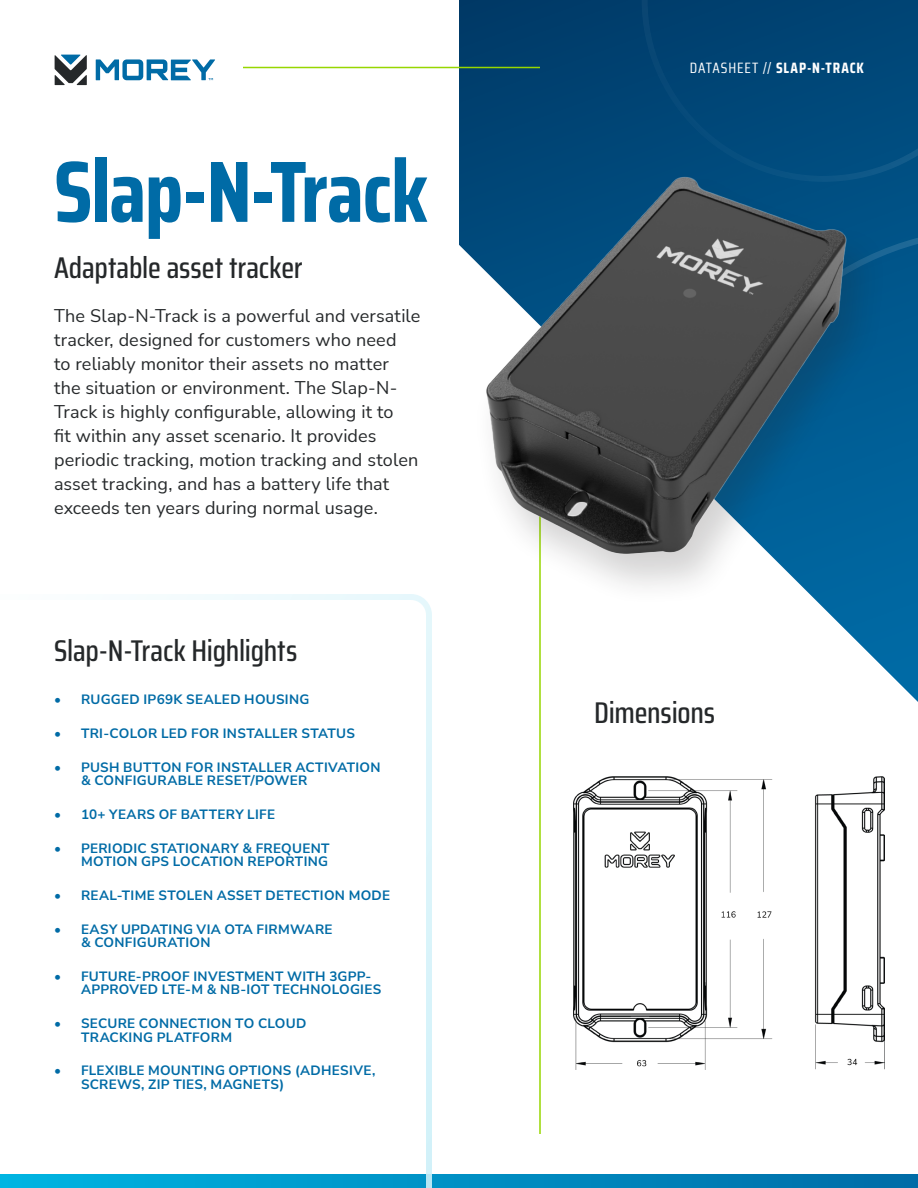
<style>
.page{position:relative;width:918px;height:1188px;background:#fff}
.page>*{position:absolute;margin:0;border:0;box-sizing:border-box;transform-origin:0 0}
.t1{font:700 87px "Saira Condensed";color:#006ba6}
.t2{font:500 30px "Saira Condensed";letter-spacing:-.005em;color:#25282a}
.Intro{font:18px/24px "Nunito Sans";letter-spacing:.005em;color:#25282a}
.t3{font:700 15px "Saira Condensed";letter-spacing:.065em;color:#fff}
.t4{font:700 13.5px/13.5px "Nunito Sans";letter-spacing:.02em;color:#006ba6}
.s1{font-weight:400}
</style>
<div class="page">
<div style="left:459px;top:0;width:183px;height:138px;background:#003f6e"></div>
<div style="left:642px;top:0;width:276px;height:138px;background:#004576"></div>
<svg style="left:822px;top:594px;width:96px;height:108px"></svg>
<hr style="left:243px;top:67px;width:297px;height:1px;background:#97d700">
<hr style="left:539px;top:486px;width:2px;height:648px;background:#97d700">
<svg style="left:55px;top:55px;width:32px;height:30px"></svg>
<svg style="left:96px;top:59px;width:119px;height:21px"></svg>
<svg style="left:432px;top:1174px;width:486px;height:14px;background:#007eb6"></svg>
<svg style="left:0;top:594px;width:432px;height:594px"></svg>
<img style="left:574px;top:777px;width:310px;height:292px">
<div style="left:472px;top:173px;width:416px;height:434px;background:#231f20;opacity:.2"></div>
<img style="left:459px;top:138px;width:459px;height:456px">
<h1 class="t1" style="left:54px;top:125px;width:376px">Slap-N-Track</h1>
<h2 class="t2" style="left:54px;top:245px;width:250px">Adaptable asset tracker</h2>
<p class="Intro" style="left:54px;top:303px;width:368px">The Slap-N-Track is a powerful and versatile tracker, designed for customers who need<br>to reliably monitor their assets no matter<br>the situation or environment. The Slap-N-Track is highly configurable, allowing it to<br>fit within any asset scenario. It provides periodic tracking, motion tracking and stolen asset tracking, and has a battery life that exceeds ten years during normal usage.</p>
<h2 class="t2" style="left:54px;top:628px;width:245px">Slap-N-Track Highlights</h2>
<p class="t4" style="left:54px;top:692px;width:257px">• RUGGED IP69K SEALED HOUSING</p>
<p class="t4" style="left:54px;top:726px;width:302px">• TRI-COLOR LED FOR INSTALLER STATUS</p>
<p class="t4" style="left:81px;top:760px;width:301px;text-indent:-27px">• PUSH BUTTON FOR INSTALLER ACTIVATION &amp; CONFIGURABLE RESET/POWER</p>
<p class="t4" style="left:54px;top:807px;width:223px">• 10+ YEARS OF BATTERY LIFE</p>
<p class="t4" style="left:54px;top:841px;width:277px;text-align:right">• PERIODIC STATIONARY &amp; FREQUENT<br>MOTION GPS LOCATION REPORTING</p>
<p class="t4" style="left:54px;top:888px;width:338px">• REAL-TIME STOLEN ASSET DETECTION MODE</p>
<p class="t4" style="left:81px;top:922px;width:253px;text-indent:-27px">• EASY UPDATING VIA OTA FIRMWARE &amp; CONFIGURATION</p>
<p class="t4" style="left:81px;top:969px;width:302px;text-indent:-27px">• FUTURE-PROOF INVESTMENT WITH 3GPP-<br>APPROVED LTE-M &amp; NB-IOT TECHNOLOGIES</p>
<p class="t4" style="left:81px;top:1016px;width:227px;text-indent:-27px">• SECURE CONNECTION TO CLOUD<br>TRACKING PLATFORM</p>
<p class="t4" style="left:81px;top:1063px;width:296px;text-indent:-27px">• FLEXIBLE MOUNTING OPTIONS (ADHESIVE,<br>SCREWS, ZIP TIES, MAGNETS)</p>
<p class="t3" style="left:690px;top:56px;width:176px"><span class="s1">DATASHEET //</span> Slap-N-Track</p>
<h2 class="t2" style="left:594px;top:690px;width:123px">Dimensions</h2>
</div>
